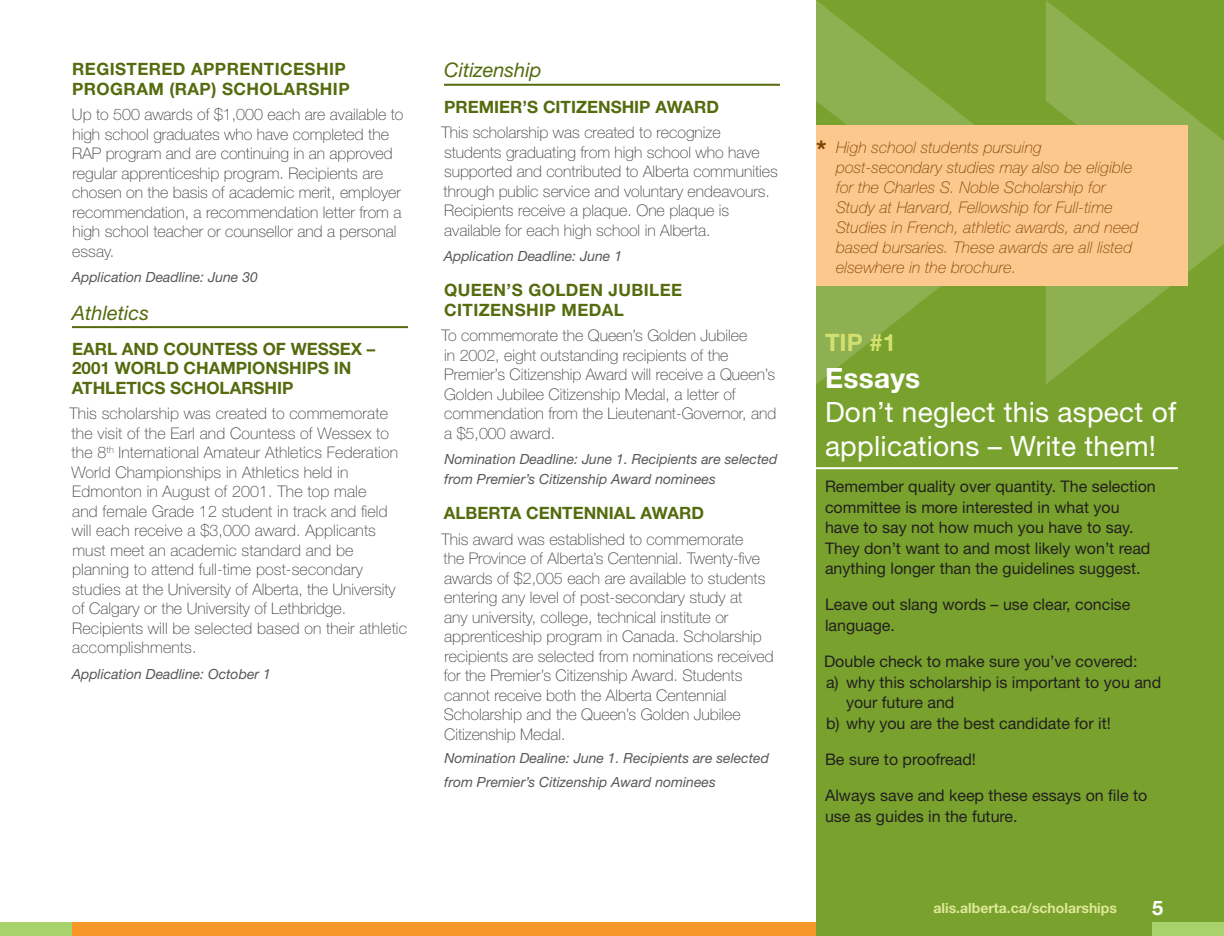
<style>
.page{position:relative;width:1224px;height:936px;background:#fff}
.page>*{position:absolute;margin:0;border:0;box-sizing:border-box;transform-origin:0 0}
.Title_in_Block{font:28px/33.6px "Helvetica Neue LT Std";letter-spacing:.01em;color:#fff}
.tip_header{font:700 24px "Helvetica Neue LT Std";color:#d2e071}
.Underlined_Title{font:italic 20px "Helvetica Neue LT Std";color:#556b0e}
.body_-_italic{font:700 20px "Helvetica Neue LT Std";color:#fff}
.Scholarship{font:700 17px/19.6px "Helvetica Neue LT Std";color:#556b0e}
.Scholarship-2{font:700 17px/19.6px "Helvetica Neue LT Std";letter-spacing:.025em;color:#556b0e}
.Body_Copy{font:100 16px/19.6px "Helvetica Neue LT Std";color:#3e3e3f}
.Body_Copy-2{font:16px/20.4px "Helvetica Neue LT Std";color:#231f20}
.note-italic{font:italic 100 16px/20px "Helvetica Neue LT Std";letter-spacing:.01em;color:#7e4200}
.body_-_italic-2{font:italic 14px/19.6px "Helvetica Neue LT Std";color:#57585a}
.Scholarship-3{font:700 14px "Helvetica Neue LT Std";color:#dee899}
.s1{font-weight:700;font-style:normal;font-size:26px}
.s2{font-weight:700}
</style>
<div class="page">
<div style="left:56px;top:923px;width:1097px;height:13px;background:#f79727"></div>
<div style="left:816px;top:0;width:408px;height:936px;background:#78a22d"></div>
<svg style="left:816px;top:0;width:408px;height:384px"></svg>
<hr style="left:816px;top:467px;width:362px;height:2px;background:#fff">
<hr style="left:72px;top:326px;width:336px;height:2px;background:#556b0e">
<hr style="left:444px;top:84px;width:336px;height:2px;background:#556b0e">
<div style="left:816px;top:125px;width:372px;height:161px;background:#fcc88e"></div>
<div style="left:0;top:923px;width:72px;height:13px;background:#a8d26c"></div>
<div style="left:1152px;top:923px;width:72px;height:13px;background:#a8d26c"></div>
<p class="Scholarship-2" style="left:72px;top:59px;width:279px">REGISTERED APPRENTICESHIP<br>PROGRAM (RAP) SCHOLARSHIP</p>
<p class="Body_Copy" style="left:72px;top:105px;width:333px">Up to 500 awards of $1,000 each are available to high school graduates who have completed the RAP program and are continuing in an approved regular apprenticeship program. Recipients are chosen on the basis of academic merit, employer recommendation, a recommendation letter from a high school teacher or counsellor and a personal essay.</p>
<p class="body_-_italic-2" style="left:72px;top:267px;width:188px">Application Deadline: June 30</p>
<p class="Underlined_Title" style="left:72px;top:301px;width:79px">Athletics</p>
<p class="Scholarship" style="left:72px;top:339px;width:305px">EARL AND COUNTESS OF WESSEX –<br>2001 WORLD CHAMPIONSHIPS IN<br>ATHLETICS SCHOLARSHIP</p>
<p class="Body_Copy" style="left:69px;top:404px;width:339px">This scholarship was created to commemorate the visit of the Earl and Countess of Wessex to the 8<sup>th</sup> International Amateur Athletics Federation World Championships in Athletics held in Edmonton in August of 2001. The top male<br>and female Grade 12 student in track and field will each receive a $3,000 award. Applicants must meet an academic standard and be planning to attend full-time post-secondary studies at the University of Alberta, the University of Calgary or the University of Lethbridge.<br>Recipients will be selected based on their athletic accomplishments.</p>
<p class="body_-_italic-2" style="left:72px;top:664px;width:201px">Application Deadline: October 1</p>
<p class="Underlined_Title" style="left:444px;top:58px;width:99px">Citizenship</p>
<p class="Scholarship" style="left:444px;top:96px;width:276px">PREMIER’S CITIZENSHIP AWARD</p>
<p class="Body_Copy" style="left:441px;top:123px;width:338px">This scholarship was created to recognize students graduating from high school who have supported and contributed to Alberta communities through public service and voluntary endeavours.<br>Recipients receive a plaque. One plaque is available for each high school in Alberta.</p>
<p class="body_-_italic-2" style="left:444px;top:246px;width:180px">Application Deadline: June 1</p>
<p class="Scholarship-2" style="left:444px;top:280px;width:240px">QUEEN’S GOLDEN JUBILEE<br>CITIZENSHIP MEDAL</p>
<p class="Body_Copy" style="left:441px;top:326px;width:336px">To commemorate the Queen’s Golden Jubilee<br>in 2002, eight outstanding recipients of the Premier’s Citizenship Award will receive a Queen’s Golden Jubilee Citizenship Medal, a letter of commendation from the Lieutenant-Governor, and a $5,000 award.</p>
<p class="body_-_italic-2" style="left:444px;top:449px;width:335px">Nomination Deadline: June 1. Recipients are selected from Premier’s Citizenship Award nominees</p>
<p class="Scholarship" style="left:444px;top:503px;width:262px">ALBERTA CENTENNIAL AWARD</p>
<p class="Body_Copy" style="left:441px;top:529px;width:334px">This award was established to commemorate<br>the Province of Alberta’s Centennial. Twenty-five awards of $2,005 each are available to students entering any level of post-secondary study at<br>any university, college, technical institute or apprenticeship program in Canada. Scholarship recipients are selected from nominations received for the Premier’s Citizenship Award. Students cannot receive both the Alberta Centennial Scholarship and the Queen’s Golden Jubilee Citizenship Medal.</p>
<p class="body_-_italic-2" style="left:444px;top:745px;width:326px;line-height:24px">Nomination Dealine: June 1. Recipients are selected from Premier’s Citizenship Award nominees</p>
<p class="note-italic" style="left:836px;top:137px;width:304px;text-indent:-20px"><span class="s1">*</span> High school students pursuing post-secondary studies may also be eligible for the Charles S. Noble Scholarship for Study at Harvard, Fellowship for Full-time Studies in French, athletic awards, and need based bursaries. These awards are all listed elsewhere in the brochure.</p>
<p class="tip_header" style="left:825px;top:327px;width:73px">TIP #1</p>
<p class="Title_in_Block" style="left:825px;top:361px;width:353px"><span class="s2">Essays<br></span>Don’t neglect this aspect of applications – Write them!</p>
<p class="Body_Copy-2" style="left:825px;top:476px;width:332px">Remember quality over quantity. The selection committee is more interested in what you have to say not how much you have to say.<br>They don’t want to and most likely won’t read anything longer than the guidelines suggest.</p>
<p class="Body_Copy-2" style="left:825px;top:594px;width:307px">Leave out slang words – use clear, concise language.</p>
<p class="Body_Copy-2" style="left:824px;top:651px;width:315px">Double check to make sure you’ve covered:</p>
<p class="Body_Copy-2" style="left:846px;top:672px;width:317px;text-indent:-20px">a) why this scholarship is important to you and your future and</p>
<p class="Body_Copy-2" style="left:826px;top:713px;width:286px">b) why you are the best candidate for it!</p>
<p class="Body_Copy-2" style="left:825px;top:749px;width:153px">Be sure to proofread!</p>
<p class="Body_Copy-2" style="left:825px;top:785px;width:324px">Always save and keep these essays on file to use as guides in the future.</p>
<p class="Scholarship-3" style="left:934px;top:899px;width:185px">alis.alberta.ca/scholarships</p>
<p class="body_-_italic" style="left:1152px;top:896px;width:13px">5</p>
</div>
